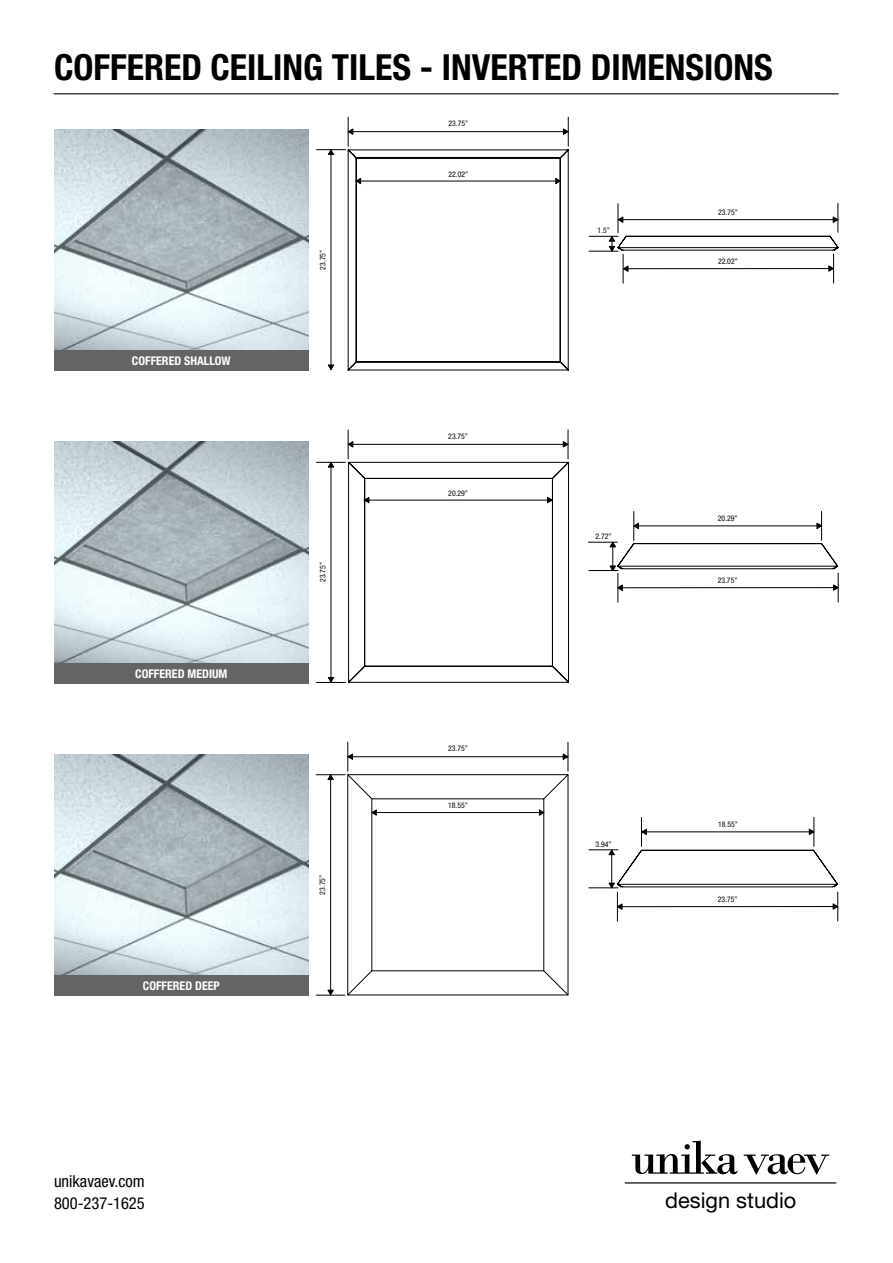
<style>
.page{position:relative;width:893px;height:1263px;background:#fff}
.page>*{position:absolute;margin:0;border:0;box-sizing:border-box;transform-origin:0 0}
.t1{font:700 condensed 36px "Helvetica Neue LT Pro";color:#000}
.t2{font:21.75px "Helvetica Neue LT Pro";color:#000}
.t3{font:condensed 16.5px/22.4px "Helvetica Neue LT Pro";color:#000}
.t4{font:700 condensed 12px "Helvetica Neue LT Pro";color:#fff}
.t5{font:condensed 7.65px "Helvetica Neue LT Pro";color:#000}
</style>
<div class="page">
<hr style="left:54px;top:93px;width:785px;height:1px;background:#000">
<svg style="left:347px;top:149px;width:222px;height:222px"></svg>
<hr style="left:348px;top:131px;width:220px;height:1px;background:#000">
<svg style="left:563px;top:117px;width:6px;height:29px"></svg>
<hr style="left:356px;top:181px;width:204px;height:1px;background:#000">
<svg style="left:356px;top:178px;width:5px;height:6px"></svg>
<svg style="left:555px;top:178px;width:6px;height:6px"></svg>
<svg style="left:589px;top:203px;width:250px;height:80px"></svg>
<hr style="left:331px;top:150px;width:1px;height:220px;background:#000">
<svg style="left:328px;top:364px;width:6px;height:6px"></svg>
<svg style="left:316px;top:117px;width:37px;height:38px"></svg>
<hr style="left:348px;top:444px;width:220px;height:1px;background:#000">
<svg style="left:563px;top:430px;width:6px;height:29px"></svg>
<hr style="left:331px;top:462px;width:1px;height:220px;background:#000">
<svg style="left:316px;top:677px;width:29px;height:6px"></svg>
<svg style="left:316px;top:430px;width:37px;height:38px"></svg>
<svg style="left:588px;top:511px;width:251px;height:91px"></svg>
<svg style="left:348px;top:461px;width:221px;height:222px"></svg>
<hr style="left:348px;top:756px;width:220px;height:1px;background:#000">
<hr style="left:372px;top:812px;width:172px;height:1px;background:#000">
<svg style="left:373px;top:809px;width:4px;height:7px"></svg>
<svg style="left:539px;top:809px;width:3px;height:7px"></svg>
<hr style="left:330px;top:775px;width:1px;height:220px;background:#000">
<svg style="left:316px;top:742px;width:57px;height:58px"></svg>
<svg style="left:316px;top:970px;width:57px;height:26px"></svg>
<svg style="left:543px;top:970px;width:26px;height:26px"></svg>
<svg style="left:543px;top:742px;width:26px;height:58px"></svg>
<svg style="left:589px;top:817px;width:249px;height:104px"></svg>
<img style="left:54px;top:129px;width:255px;height:222px">
<img style="left:54px;top:442px;width:255px;height:221px">
<img style="left:54px;top:754px;width:255px;height:222px">
<div style="left:54px;top:351px;width:255px;height:20px;background:#636466"></div>
<div style="left:54px;top:663px;width:255px;height:20px;background:#636466"></div>
<div style="left:54px;top:976px;width:255px;height:20px;background:#636466"></div>
<svg style="left:632px;top:1141px;width:106px;height:33px"></svg>
<svg style="left:744px;top:1154px;width:85px;height:20px"></svg>
<hr style="left:625px;top:1182px;width:211px;height:1px;background:#000">
<h1 class="t1" style="left:54px;top:45px;width:720px">COFFERED CEILING TILES - INVERTED DIMENSIONS</h1>
<p class="t5" style="left:448px;top:119px;width:21px">23.75”</p>
<h3 class="t4" style="left:132px;top:354px;width:100px">COFFERED SHALLOW</h3>
<h3 class="t4" style="left:135px;top:666px;width:94px">COFFERED MEDIUM</h3>
<h3 class="t4" style="left:143px;top:979px;width:78px">COFFERED DEEP</h3>
<h3 class="t3" style="left:54px;top:1169px;width:92px">unikavaev.com<br>800-237-1625</h3>
<p class="t5" style="left:318px;top:269px;width:21px;rotate:-90deg">23.75”</p>
<p class="t5" style="left:318px;top:582px;width:21px;rotate:-90deg">23.75”</p>
<p class="t5" style="left:318px;top:895px;width:21px;rotate:-90deg">23.75”</p>
<p class="t5" style="left:448px;top:169px;width:21px">22.02”</p>
<p class="t5" style="left:448px;top:432px;width:21px">23.75”</p>
<p class="t5" style="left:448px;top:488px;width:21px">20.29”</p>
<p class="t5" style="left:448px;top:744px;width:21px">23.75”</p>
<p class="t5" style="left:448px;top:801px;width:21px">18.55”</p>
<p class="t5" style="left:598px;top:226px;width:14px">1.5”</p>
<p class="t5" style="left:595px;top:531px;width:18px">2.72”</p>
<p class="t5" style="left:595px;top:840px;width:18px">3.94”</p>
<p class="t5" style="left:718px;top:208px;width:21px">23.75”</p>
<p class="t5" style="left:718px;top:257px;width:21px">22.02”</p>
<p class="t5" style="left:718px;top:514px;width:21px">20.29”</p>
<p class="t5" style="left:718px;top:576px;width:21px">23.75”</p>
<p class="t5" style="left:718px;top:820px;width:21px">18.55”</p>
<p class="t5" style="left:718px;top:895px;width:21px">23.75”</p>
<h2 class="t2" style="left:665px;top:1186px;width:133px">design studio</h2>
</div>
